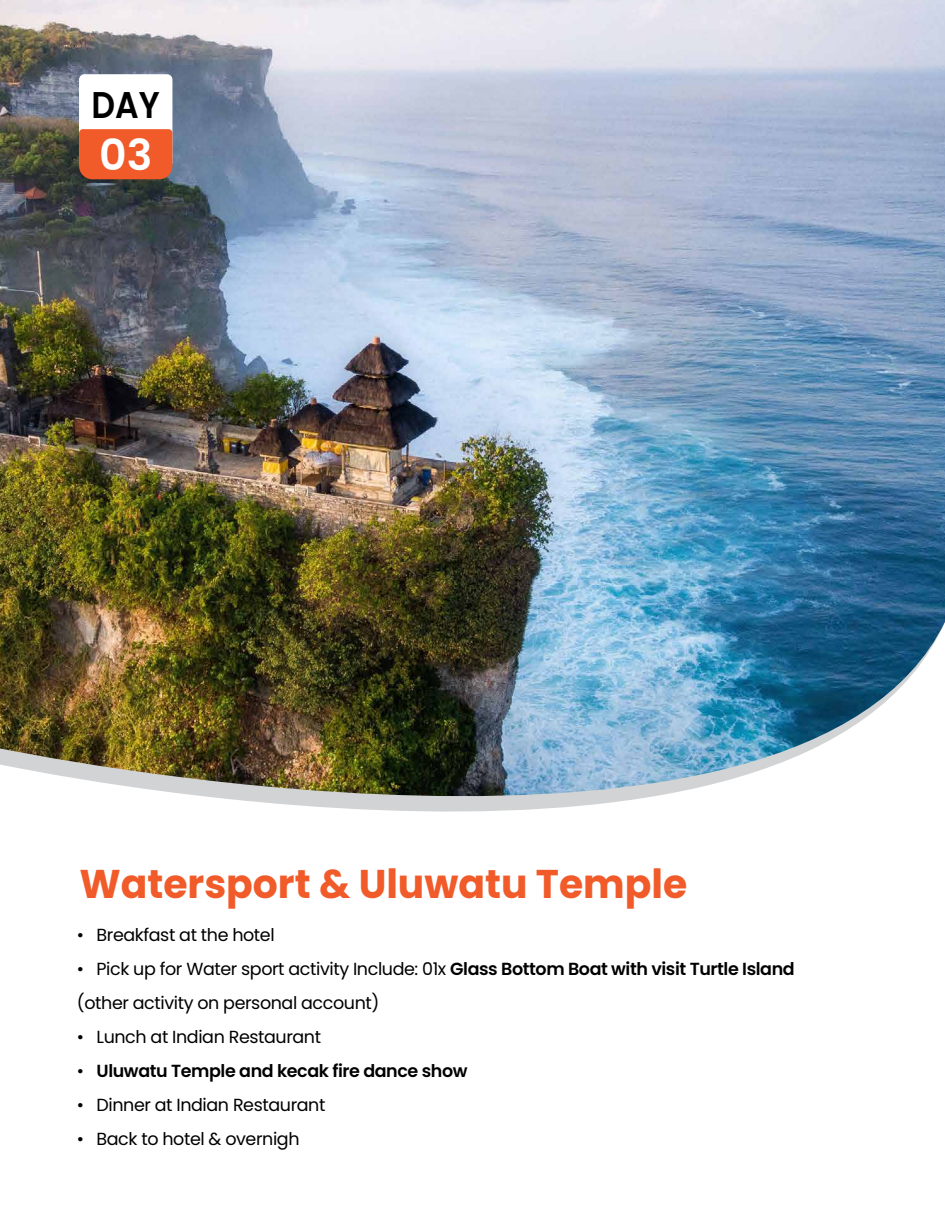
<style>
.page{position:relative;width:945px;height:1225px;background:#fff}
.page>*{position:absolute;margin:0;border:0;box-sizing:border-box;transform-origin:0 0}
.t1{font:600 42.7px "Poppins";color:#fff}
.t2{font:700 40.07px "Poppins";color:#f15a29}
.t3{font:600 37.19px "Poppins";color:#000;scale:.89 1}
.t4{font:17.5px/34.1px "Poppins";letter-spacing:-.025em;color:#000}
.t5{font:600 17.5px "Poppins";letter-spacing:-.025em;color:#000}
.s1{font-weight:600}
.s2{font-weight:400}
</style>
<div class="page">
<svg style="left:203px;top:796px;width:452px;height:16px;fill:#d1d3d4"></svg>
<img style="left:0;top:0;width:945px;height:796px">
<div style="left:79px;top:74px;width:93px;height:94px;background:#fff;border-radius:5px"></div>
<div style="left:79px;top:129px;width:93px;height:50px;background:#f15a29"></div>
<h3 class="t3" style="left:92px;top:83px;width:78px">DAY</h3>
<h1 class="t1" style="left:99px;top:130px;width:55px">03</h1>
<h2 class="t2" style="left:79px;top:860px;width:609px">Watersport &amp; Uluwatu Temple</h2>
<p class="t4" style="left:77px;top:917px;width:199px">• Breakfast at the hotel</p>
<p class="t4" style="left:77px;top:952px;width:719px">• Pick up for Water sport activity Include: 01x <span class="s1">Glass Bottom Boat with visit Turtle Island </span>(other activity on personal account)</p>
<p class="t4" style="left:77px;top:1020px;width:246px">• Lunch at Indian Restaurant</p>
<p class="t5" style="left:77px;top:1061px;width:392px"><span class="s2">•</span> Uluwatu Temple and kecak fire dance show</p>
<p class="t4" style="left:77px;top:1088px;width:250px">• Dinner at Indian Restaurant</p>
<p class="t4" style="left:77px;top:1122px;width:224px">• Back to hotel &amp; overnigh</p>
</div>
